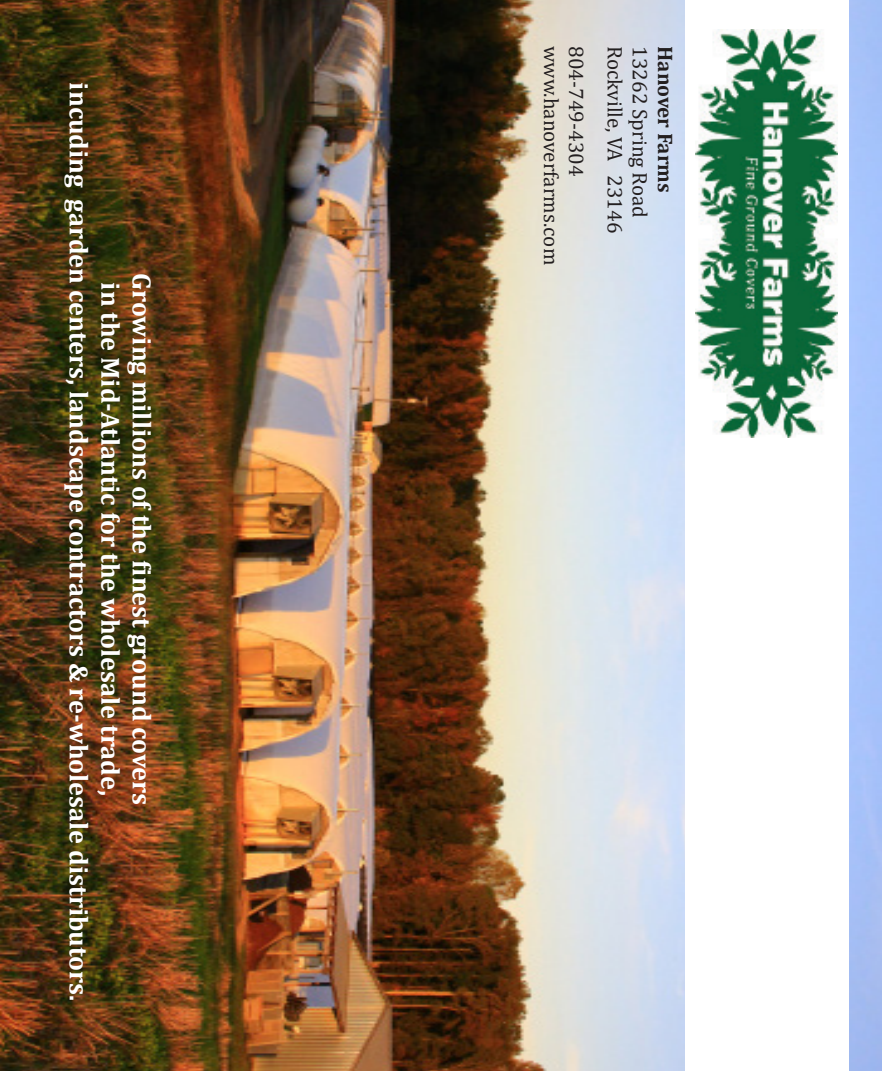
<style>
.page{position:relative;width:882px;height:1071px;background:#fff}
.page>*{position:absolute;margin:0;border:0;box-sizing:border-box;transform-origin:0 0}
.t1{font:700 26.25px "Cambria";color:#fff}
.t2{font:21px "Cambria";color:#231f20}
.t3{font:700 21px "Cambria";color:#231f20}
</style>
<div class="page">
<img style="left:0;top:0;width:882px;height:1071px">
<div style="left:685px;top:0;width:164px;height:1071px;background:#fff"></div>
<img style="left:696px;top:29px;width:142px;height:409px">
<p class="t1" style="left:97px;top:82px;width:921px;rotate:90deg">incuding garden centers, landscape contractors &amp; re-wholesale distributors.</p>
<p class="t1" style="left:160px;top:273px;width:533px;rotate:90deg">Growing millions of the finest ground covers</p>
<p class="t1" style="left:129px;top:282px;width:515px;rotate:90deg">in the Mid-Atlantic for the wholesale trade,</p>
<p class="t2" style="left:564px;top:46px;width:220px;rotate:90deg">www.hanoverfarms.com</p>
<p class="t2" style="left:589px;top:46px;width:132px;rotate:90deg">804-749-4304</p>
<p class="t2" style="left:627px;top:46px;width:189px;rotate:90deg">Rockville, VA 23146</p>
<p class="t2" style="left:652px;top:46px;width:173px;rotate:90deg">13262 Spring Road</p>
<p class="t3" style="left:680px;top:46px;width:148px;rotate:90deg">Hanover Farms</p>
</div>
